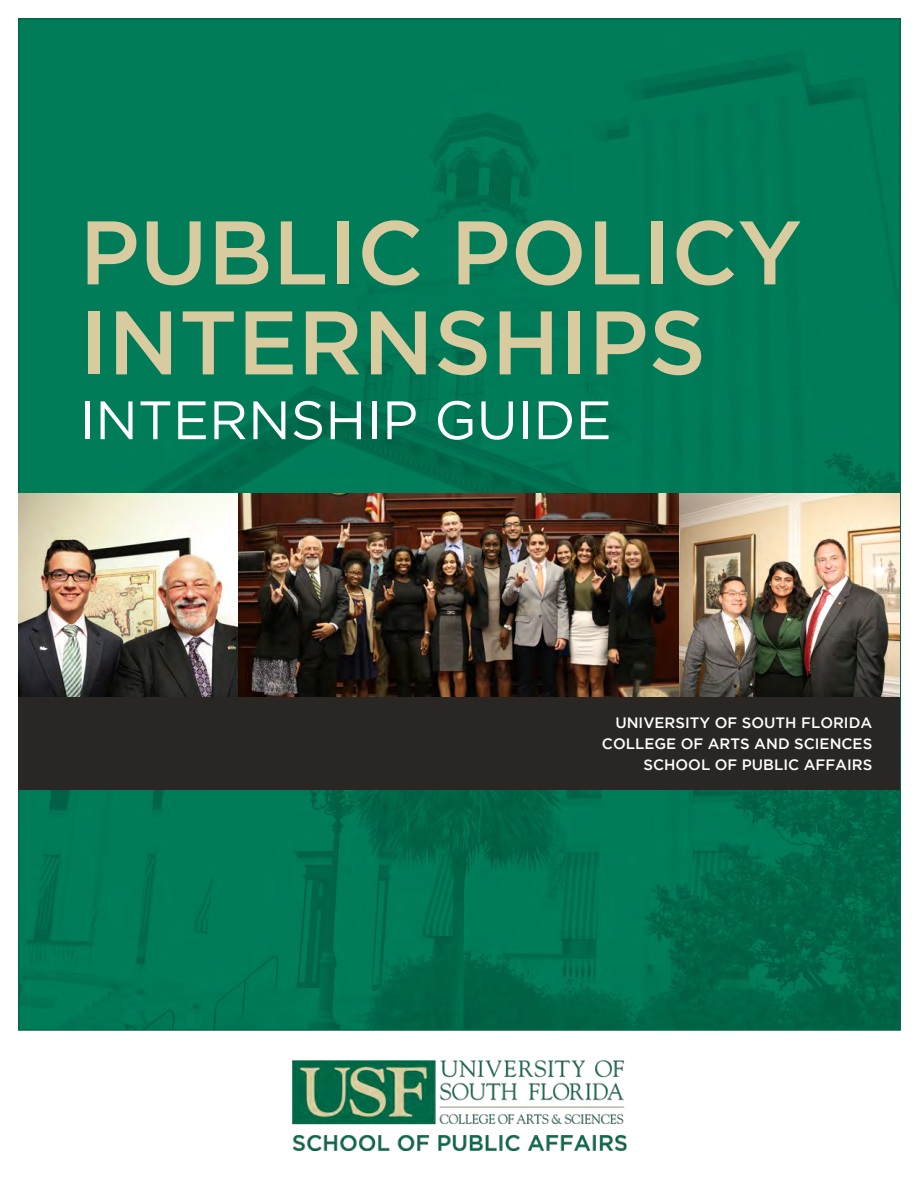
<style>
.page{position:relative;width:918px;height:1188px;background:#fff}
.page>*{position:absolute;margin:0;border:0;box-sizing:border-box;transform-origin:0 0}
.t1{font:500 90px "Gotham";color:#d7cb9f}
.t2{font:54px "Gotham";color:#fff}
.t3{font:500 15px "Gotham";color:#fff}
</style>
<div class="page">
<img style="left:21px;top:21px;width:877px;height:1007px">
<img style="left:18px;top:493px;width:882px;height:205px">
<div style="left:18px;top:698px;width:881px;height:92px;background:#292623"></div>
<img style="left:292px;top:1060px;width:334px;height:91px">
<p class="t1" style="left:80px;top:201px;width:724px">PUBLIC POLICY</p>
<p class="t1" style="left:80px;top:291px;width:628px">INTERNSHIPS</p>
<p class="t2" style="left:80px;top:390px;width:534px">INTERNSHIP GUIDE</p>
<p class="t3" style="left:615px;top:714px;width:258px">UNIVERSITY OF SOUTH FLORIDA</p>
<p class="t3" style="left:602px;top:735px;width:272px">COLLEGE OF ARTS AND SCIENCES</p>
<p class="t3" style="left:643px;top:756px;width:230px">SCHOOL OF PUBLIC AFFAIRS</p>
</div>
